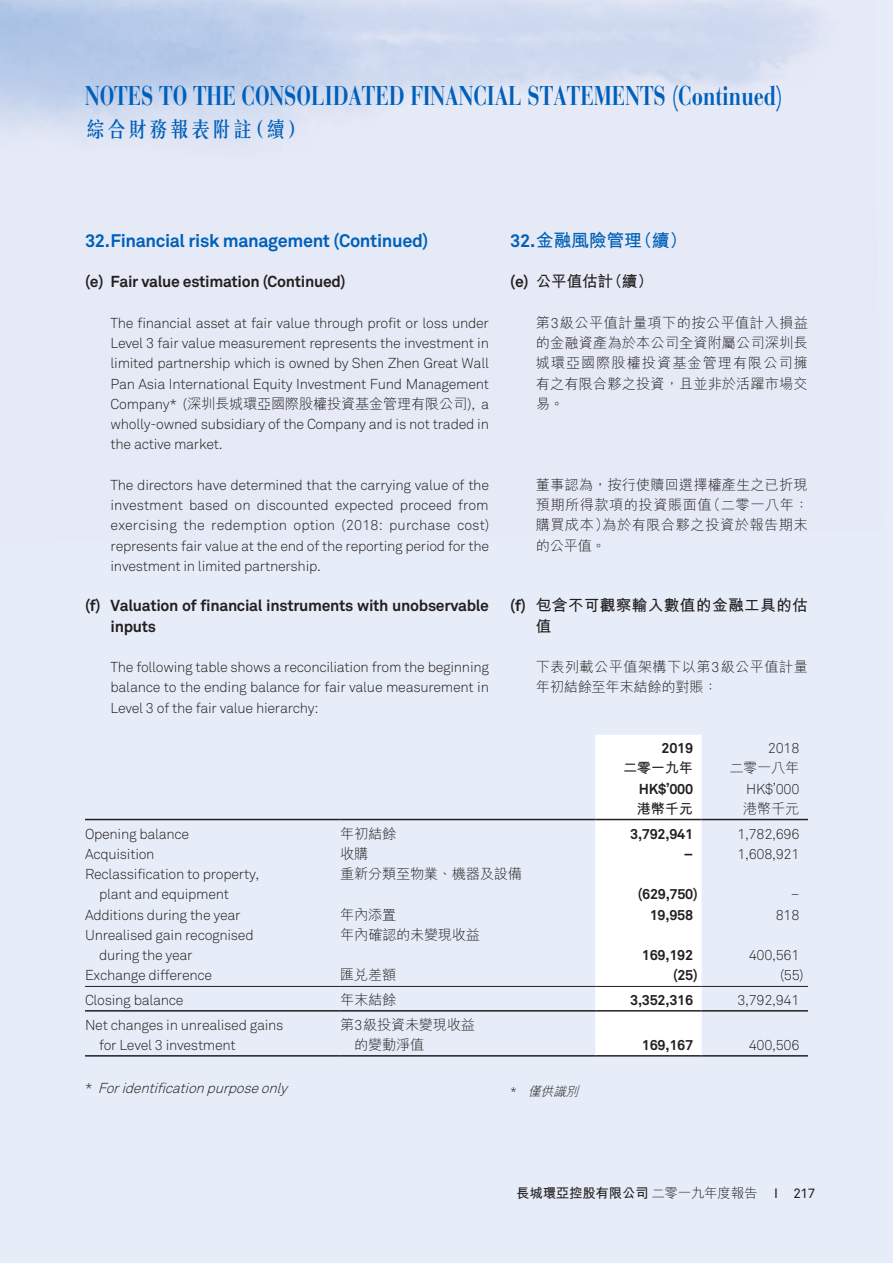
<style>
.page{position:relative;width:893px;height:1263px;background:#e7edf8}
.page>*{position:absolute;margin:0;border:0;box-sizing:border-box;transform-origin:0 0}
.t1{font:700 27px "Bauer Bodoni Std";color:#005fb9;scale:.75 1}
.t2{font:500 21px "C Song 3 HK";color:#005fb9}
.t3{font:700 18px "Akkurat Pro";letter-spacing:-.02em;color:#005fb9}
.t4{font:700 18px "M Hei HK";letter-spacing:-.02em;color:#005fb9}
.t5{font:700 15.75px/20.2px "Akkurat Pro";letter-spacing:-.02em;color:#231f20}
.t6{font:700 15.75px/20.2px "M Hei HK";letter-spacing:.015em;color:#231f20}
.t7{font:14.25px/20.2px "Akkurat Light Pro";letter-spacing:-.02em;color:#231f20}
.t8{font:300 14.25px/20.2px "M Hei HK";letter-spacing:.005em;color:#231f20;text-align:justify}
.t9{font:700 14.25px "Akkurat Pro";letter-spacing:-.02em;color:#231f20}
.t10{font:300 14.25px/20.2px "M Hei HK";letter-spacing:-.02em;color:#231f20}
.t11{font:300 14.25px/20.2px "M Hei HK";letter-spacing:.025em;color:#231f20}
.t12{font:300 14.25px "M Hei HK";letter-spacing:-.015em;color:#231f20}
.t13{font:italic 14.25px "Akkurat Light Pro";color:#231f20}
.t14{font:700 14.25px "M Hei HK";letter-spacing:-.02em;color:#231f20}
.t15{font:700 13.5px "M Hei HK";letter-spacing:-.02em;color:#231f20}
.t16{font:italic 300 12.75px "M Hei HK";color:#231f20}
.s1{font-family:"Akkurat Light Pro";font-weight:400}
.s2{font-family:"Akkurat Pro"}
.s3{font-style:normal}
.s4{font-family:"Akkurat Light Pro";font-weight:400;font-style:normal}
.s5{font-weight:300}
.s6{font-family:"Akkurat Pro";font-weight:400}
</style>
<div class="page">
<div style="left:595px;top:735px;width:107px;height:320px;background:#fff"></div>
<hr style="left:85px;top:819px;width:255px;height:1px;background:#231f20">
<hr style="left:340px;top:819px;width:255px;height:1px;background:#231f20">
<hr style="left:595px;top:819px;width:107px;height:1px;background:#231f20">
<hr style="left:702px;top:819px;width:106px;height:1px;background:#231f20">
<hr style="left:85px;top:986px;width:255px;height:1px;background:#231f20">
<hr style="left:340px;top:986px;width:255px;height:1px;background:#231f20">
<hr style="left:595px;top:986px;width:107px;height:1px;background:#231f20">
<hr style="left:702px;top:986px;width:106px;height:1px;background:#231f20">
<hr style="left:85px;top:1010px;width:255px;height:1px;background:#231f20">
<hr style="left:340px;top:1010px;width:255px;height:1px;background:#231f20">
<hr style="left:595px;top:1010px;width:107px;height:1px;background:#231f20">
<hr style="left:702px;top:1010px;width:106px;height:1px;background:#231f20">
<hr style="left:85px;top:1055px;width:255px;height:1px;background:#231f20">
<hr style="left:340px;top:1055px;width:255px;height:1px;background:#231f20">
<hr style="left:595px;top:1055px;width:107px;height:1px;background:#231f20">
<hr style="left:702px;top:1055px;width:106px;height:1px;background:#231f20">
<h1 class="t1" style="left:85px;top:79px;width:932px">NOTES TO THE CONSOLIDATED FINANCIAL STATEMENTS (Continued)</h1>
<h2 class="t2" style="left:85px;top:113px;width:224px">綜合財務報表附註（續）</h2>
<p class="t3" style="left:85px;top:229px;width:345px">32. Financial risk management (Continued)</p>
<p class="t5" style="left:85px;top:272px;width:262px">(e) Fair value estimation (Continued)</p>
<p class="t7" style="left:111px;top:313px;width:380px;text-align:justify">The financial asset at fair value through profit or loss under Level 3 fair value measurement represents the investment in limited partnership which is owned by Shen Zhen Great Wall Pan Asia International Equity Investment Fund Management</p>
<p class="t12" style="left:111px;top:396px;width:380px"><span class="s1">Company* (</span>深圳長城環亞國際股權投資基金管理有限公司<span class="s1">), a</span></p>
<p class="t7" style="left:111px;top:414px;width:380px">wholly-owned subsidiary of the Company and is not traded in the active market.</p>
<p class="t7" style="left:111px;top:475px;width:380px;text-align:justify">The directors have determined that the carrying value of the investment based on discounted expected proceed from exercising the redemption option (2018: purchase cost) represents fair value at the end of the reporting period for the investment in limited partnership.</p>
<p class="t5" style="left:111px;top:596px;width:380px;text-indent:-26px">(f) Valuation of financial instruments with unobservable inputs</p>
<p class="t7" style="left:111px;top:657px;width:380px;text-align:justify">The following table shows a reconciliation from the beginning balance to the ending balance for fair value measurement in Level 3 of the fair value hierarchy:</p>
<p class="t4" style="left:510px;top:227px;width:179px"><span class="s2">32.</span> 金融風險管理（續）</p>
<p class="t6" style="left:510px;top:270px;width:144px"><span class="s2">(e)</span> 公平值估計（續）</p>
<p class="t8" style="left:536px;top:312px;width:274px">第<span class="s1">3</span>級公平值計量項下的按公平值計入損益的金融資產為於本公司全資附屬公司深圳長城環亞國際股權投資基金管理有限公司擁有之有限合夥之投資，且並非於活躍市場交易。</p>
<p class="t8" style="left:536px;top:474px;width:274px">董事認為，按行使贖回選擇權產生之已折現預期所得款項的投資賬面值（二零一八年：購買成本）為於有限合夥之投資於報告期末的公平值。</p>
<p class="t6" style="left:536px;top:594px;width:274px;text-indent:-26px"><span class="s2">(f)</span> 包含不可觀察輸入數值的金融工具的估值</p>
<p class="t11" style="left:536px;top:657px;width:274px">下表列載公平值架構下以第<span class="s1">3</span>級公平值計量年初結餘至年末結餘的對賬：</p>
<p class="t9" style="left:661px;top:739px;width:33px">2019</p>
<p class="t7" style="left:768px;top:738px;width:33px">2018</p>
<p class="t14" style="left:623px;top:758px;width:72px">二零一九年</p>
<p class="t8" style="left:729px;top:758px;width:72px">二零一八年</p>
<p class="t9" style="left:639px;top:780px;width:56px">HK$’000</p>
<p class="t7" style="left:746px;top:779px;width:55px">HK$’000</p>
<p class="t14" style="left:637px;top:798px;width:58px">港幣千元</p>
<p class="t8" style="left:743px;top:798px;width:58px">港幣千元</p>
<p class="t7" style="left:85px;top:824px;width:106px">Opening balance</p>
<p class="t8" style="left:340px;top:823px;width:58px">年初結餘</p>
<p class="t9" style="left:630px;top:825px;width:64px">3,792,941</p>
<p class="t7" style="left:737px;top:824px;width:64px">1,782,696</p>
<p class="t7" style="left:85px;top:844px;width:71px">Acquisition</p>
<p class="t8" style="left:340px;top:843px;width:30px">收購</p>
<p class="t9" style="left:684px;top:845px;width:11px">–</p>
<p class="t7" style="left:737px;top:844px;width:64px">1,608,921</p>
<p class="t7" style="left:99px;top:864px;width:162px;text-indent:-14px">Reclassification to property, plant and equipment</p>
<p class="t10" style="left:340px;top:864px;width:183px">重新分類至物業、機器及設備</p>
<p class="t9" style="left:638px;top:886px;width:61px">(629,750)</p>
<p class="t7" style="left:791px;top:885px;width:10px">–</p>
<p class="t7" style="left:85px;top:905px;width:157px">Additions during the year</p>
<p class="t8" style="left:340px;top:904px;width:58px">年內添置</p>
<p class="t9" style="left:650px;top:906px;width:45px">19,958</p>
<p class="t7" style="left:776px;top:905px;width:25px">818</p>
<p class="t7" style="left:99px;top:925px;width:156px;text-indent:-14px">Unrealised gain recognised during the year</p>
<p class="t10" style="left:340px;top:924px;width:141px">年內確認的未變現收益</p>
<p class="t9" style="left:642px;top:946px;width:53px">169,192</p>
<p class="t7" style="left:749px;top:945px;width:52px">400,561</p>
<p class="t7" style="left:85px;top:966px;width:129px">Exchange difference</p>
<p class="t8" style="left:340px;top:965px;width:58px">匯兌差額</p>
<p class="t9" style="left:673px;top:966px;width:26px">(25)</p>
<p class="t7" style="left:780px;top:966px;width:25px">(55)</p>
<p class="t7" style="left:85px;top:990px;width:100px">Closing balance</p>
<p class="t8" style="left:340px;top:990px;width:58px">年末結餘</p>
<p class="t9" style="left:630px;top:991px;width:64px">3,352,316</p>
<p class="t7" style="left:737px;top:990px;width:64px">3,792,941</p>
<p class="t7" style="left:99px;top:1015px;width:186px;text-indent:-14px">Net changes in unrealised gains for Level 3 investment</p>
<p class="t10" style="left:354px;top:1014px;width:122px;text-indent:-14px">第<span class="s1">3</span>級投資未變現收益的變動淨值</p>
<p class="t9" style="left:642px;top:1036px;width:53px">169,167</p>
<p class="t7" style="left:749px;top:1035px;width:52px">400,506</p>
<p class="t13" style="left:85px;top:1080px;width:208px"><span class="s3">*</span> Foridentificationpurposeonly</p>
<p class="t16" style="left:510px;top:1085px;width:73px"><span class="s4">*</span> 僅供識別</p>
<p class="t15" style="left:516px;top:1183px;width:301px">長城環亞控股有限公司<span class="s5">二零一九年度報告</span> <span class="s6">I 217</span></p>
</div>
